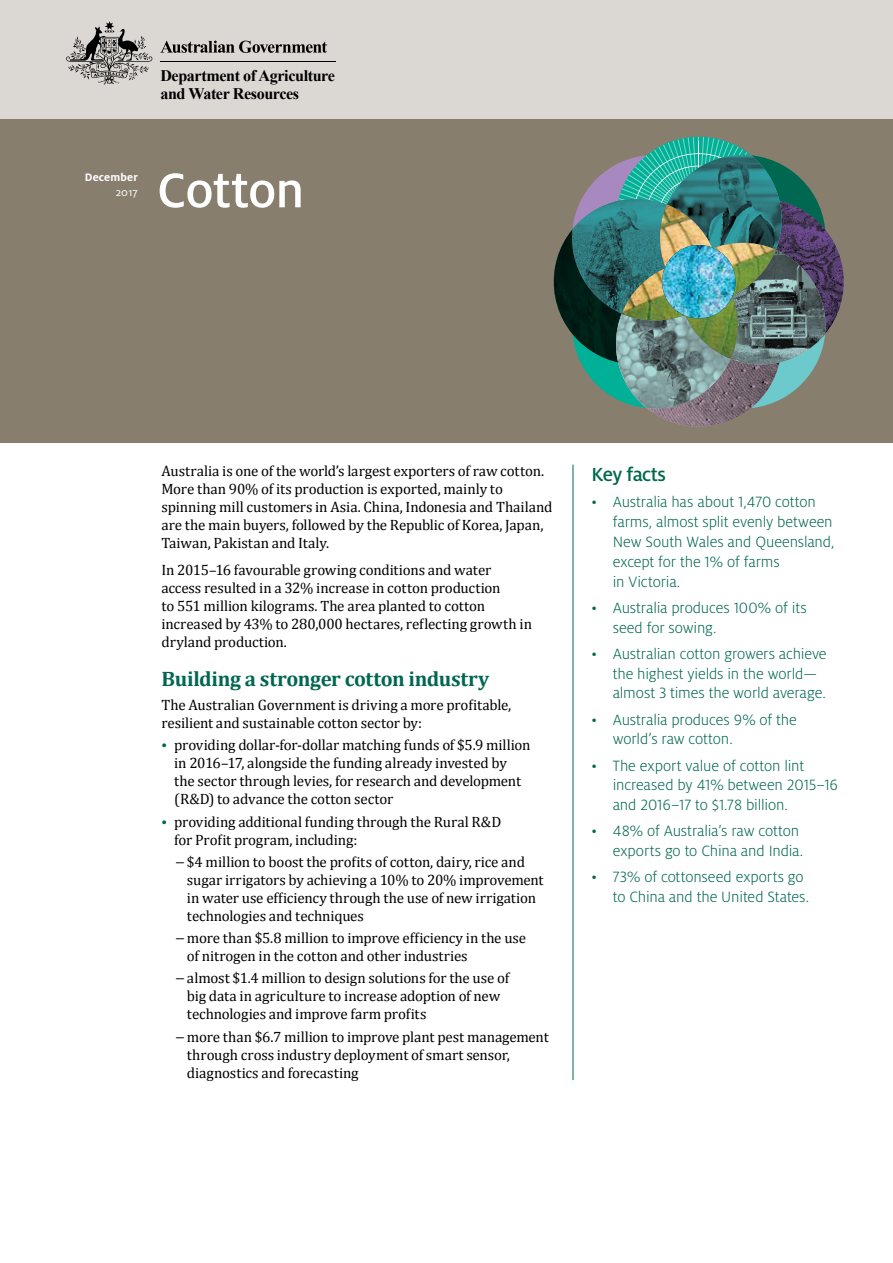
<style>
.page{position:relative;width:893px;height:1263px;background:#fff}
.page>*{position:absolute;margin:0;border:0;box-sizing:border-box;transform-origin:0 0}
.Cover_Heading_1{font:500 54px "Milo Pro";letter-spacing:-.015em;color:#fff}
.Sub_Heading_1{font:700 21px "Cambria";letter-spacing:-.015em;color:#006750}
.Key_Points_Header{font:500 21px "Milo Pro";letter-spacing:-.03em;color:#006750}
.t1{font:300 16.5px/19.8px "Milo Pro";letter-spacing:-.005em;color:#006750}
.t2{font:700 16.05px/18.3px "Times New Roman";letter-spacing:-.025em;color:#000}
.Body_copy{font:15px/18px "Cambria";letter-spacing:-.01em;color:#000}
.t3{font:700 12px "Milo Pro";letter-spacing:.01em;color:#fff}
.t4{font:12px "Milo Pro";color:#fff}
.s1{font-size:12.75px;color:#006750}
</style>
<div class="page">
<div style="left:0;top:0;width:893px;height:120px;background:#dbd7d3"></div>
<div style="left:0;top:120px;width:893px;height:323px;background:#887e6e"></div>
<hr style="left:573px;top:465px;width:1px;height:615px;background:#006750">
<svg style="left:160px;top:41px;width:167px;height:12px"></svg>
<hr style="left:160px;top:61px;width:176px;height:1px;background:#000">
<svg style="left:66px;top:21px;width:86px;height:63px"></svg>
<svg style="left:553px;top:136px;width:291px;height:291px"></svg>
<img style="left:622px;top:205px;width:154px;height:154px">
<img style="left:662px;top:245px;width:73px;height:73px;border-radius:37px">
<p class="t2" style="left:160px;top:66px;width:176px">Department of Agriculture and Water Resources</p>
<p class="t3" style="left:85px;top:171px;width:55px">December</p>
<p class="t4" style="left:116px;top:185px;width:24px">2017</p>
<h1 class="Cover_Heading_1" style="left:157px;top:160px;width:149px">Cotton</h1>
<p class="Body_copy" style="left:161px;top:462px;width:392px">Australia is one of the world’s largest exporters of raw cotton.<br>More than 90% of its production is exported, mainly to spinning mill customers in Asia. China, Indonesia and Thailand are the main buyers, followed by the Republic of Korea, Japan, Taiwan, Pakistan and Italy.</p>
<p class="Body_copy" style="left:161px;top:561px;width:372px">In 2015–16 favourable growing conditions and water access resulted in a 32% increase in cotton production<br>to 551 million kilograms. The area planted to cotton increased by 43% to 280,000 hectares, reflecting growth in dryland production.</p>
<h1 class="Sub_Heading_1" style="left:161px;top:664px;width:329px">Building a stronger cotton industry</h1>
<p class="Body_copy" style="left:161px;top:696px;width:351px">The Australian Government is driving a more profitable, resilient and sustainable cotton sector by:</p>
<p class="Body_copy" style="left:174px;top:736px;width:358px;text-indent:-13px"><span class="s1">•</span> providing dollar-for-dollar matching funds of $5.9 million in 2016–17, alongside the funding already invested by the sector through levies, for research and development (R&amp;D) to advance the cotton sector</p>
<p class="Body_copy" style="left:174px;top:812px;width:329px;text-indent:-13px"><span class="s1">•</span> providing additional funding through the Rural R&amp;D for Profit program, including:</p>
<p class="Body_copy" style="left:187px;top:853px;width:358px;text-indent:-11px">ሲ$4 million to boost the profits of cotton, dairy, rice and sugar irrigators by achieving a 10% to 20% improvement in water use efficiency through the use of new irrigation technologies and techniques</p>
<p class="Body_copy" style="left:187px;top:929px;width:341px;text-indent:-11px">ሲmore than $5.8 million to improve efficiency in the use of nitrogen in the cotton and other industries</p>
<p class="Body_copy" style="left:187px;top:969px;width:324px;text-indent:-11px">ሲalmost $1.4 million to design solutions for the use of big data in agriculture to increase adoption of new technologies and improve farm profits</p>
<p class="Body_copy" style="left:187px;top:1027px;width:363px;text-indent:-11px">ሲmore than $6.7 million to improve plant pest management through cross industry deployment of smart sensor, diagnostics and forecasting</p>
<p class="Key_Points_Header" style="left:591px;top:463px;width:76px">Key facts</p>
<p class="t1" style="left:613px;top:492px;width:224px;text-indent:-21px">• Australia has about 1,470 cotton farms, almost split evenly between<br>New South Wales and Queensland, except for the 1% of farms<br>in Victoria.</p>
<p class="t1" style="left:613px;top:598px;width:196px;text-indent:-21px">• Australia produces 100% of its seed for sowing.</p>
<p class="t1" style="left:613px;top:644px;width:215px;text-indent:-21px">• Australian cotton growers achieve the highest yields in the world— almost 3 times the world average.</p>
<p class="t1" style="left:613px;top:710px;width:186px;text-indent:-21px">• Australia produces 9% of the world’s raw cotton.</p>
<p class="t1" style="left:613px;top:756px;width:227px;text-indent:-21px">• The export value of cotton lint increased by 41% between 2015–16 and 2016–17 to $1.78 billion.</p>
<p class="t1" style="left:591px;top:821px;width:213px;text-align:right">• 48% of Australia’s raw cotton exports go to China and India.</p>
<p class="t1" style="left:613px;top:867px;width:198px;text-indent:-21px">• 73% of cottonseed exports go to China and the United States.</p>
</div>
